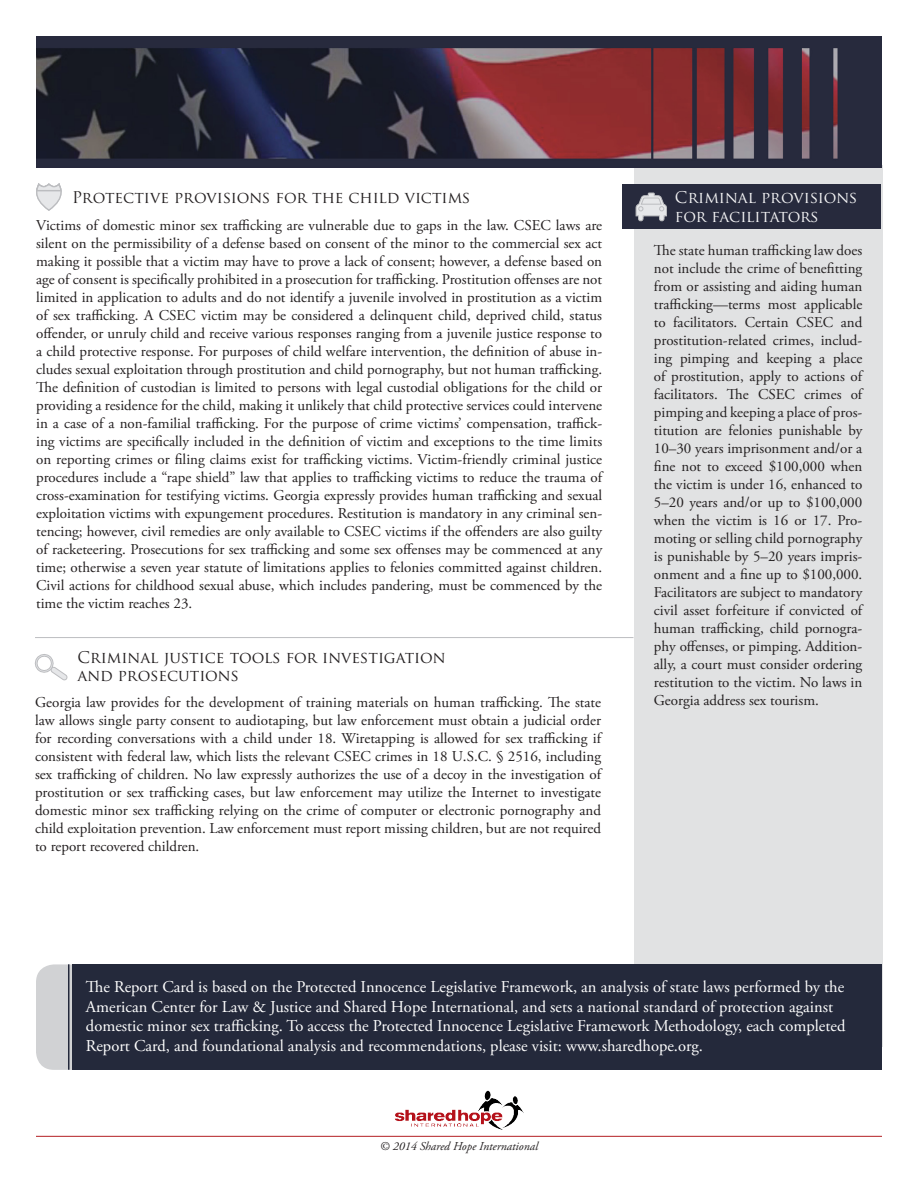
<style>
.page{position:relative;width:918px;height:1188px;background:#fff}
.page>*{position:absolute;margin:0;border:0;box-sizing:border-box;transform-origin:0 0}
.t1{font:16.5px/19.8px "Adobe Garamond Pro";color:#fff}
.t2{font:15.75px "Trajan Pro";color:#231f20}
.t3{font:15.75px/18.9px "Trajan Pro";color:#f5f5f6}
.t4{font:15px/18px "Adobe Garamond Pro";color:#231f20;text-align:justify}
.t5{font:italic 12px "Adobe Garamond Pro";color:#231f20}
</style>
<div class="page">
<div style="left:634px;top:165px;width:248px;height:881px;background:#e1e2e3"></div>
<div style="left:622px;top:185px;width:259px;height:44px;background:#272a3d"></div>
<img style="left:36px;top:36px;width:846px;height:132px">
<hr style="left:35px;top:637px;width:598px;height:1px;background:#bcbdc0">
<svg style="left:34px;top:654px;width:33px;height:27px"></svg>
<svg style="left:36px;top:183px;width:26px;height:28px"></svg>
<svg style="left:635px;top:192px;width:32px;height:30px"></svg>
<hr style="left:36px;top:1136px;width:846px;height:1px;background:#b41f23">
<img style="left:395px;top:1090px;width:129px;height:40px">
<div style="left:36px;top:964px;width:57px;height:106px;background:#d1d2d4;border-radius:18px"></div>
<div style="left:72px;top:964px;width:810px;height:106px;background:#24293b"></div>
<hr style="left:68px;top:964px;width:1px;height:106px;background:#24293b">
<p class="t2" style="left:72px;top:187px;width:400px">Protective provisions for the child victims</p>
<p class="t3" style="left:675px;top:187px;width:184px">Criminal provisions for facilitators</p>
<p class="t4" style="left:36px;top:217px;width:568px">Victims of domestic minor sex trafficking are vulnerable due to gaps in the law. CSEC laws are silent on the permissibility of a defense based on consent of the minor to the commercial sex act making it possible that a victim may have to prove a lack of consent; however, a defense based on age of consent is specifically prohibited in a prosecution for trafficking. Prostitution offenses are not limited in application to adults and do not identify a juvenile involved in prostitution as a victim of sex trafficking. A CSEC victim may be considered a delinquent child, deprived child, status offender, or unruly child and receive various responses ranging from a juvenile justice response to a child protective response. For purposes of child welfare intervention, the definition of abuse in&shy;cludes sexual exploitation through prostitution and child pornography, but not human trafficking.<br>The definition of custodian is limited to persons with legal custodial obligations for the child or providing a residence for the child, making it unlikely that child protective services could intervene in a case of a non-familial trafficking. For the purpose of crime victims’ compensation, traffick&shy;ing victims are specifically included in the definition of victim and exceptions to the time limits on reporting crimes or filing claims exist for trafficking victims. Victim-friendly criminal justice procedures include a “rape shield” law that applies to trafficking victims to reduce the trauma of cross-examination for testifying victims. Georgia expressly provides human trafficking and sexual exploitation victims with expungement procedures. Restitution is mandatory in any criminal sen&shy;tencing; however, civil remedies are only available to CSEC victims if the offenders are also guilty of racketeering. Prosecutions for sex trafficking and some sex offenses may be commenced at any time; otherwise a seven year statute of limitations applies to felonies committed against children.<br>Civil actions for childhood sexual abuse, which includes pandering, must be commenced by the time the victim reaches 23.</p>
<p class="t4" style="left:654px;top:242px;width:210px">The state human trafficking law does not include the crime of benefitting from or assisting and aiding human trafficking—terms most applicable to facilitators. Certain CSEC and prostitution-related crimes, includ&shy;ing pimping and keeping a place of prostitution, apply to actions of facilitators. The CSEC crimes of pimping and keeping a place of pros&shy;titution are felonies punishable by 10–30 years imprisonment and/or a fine not to exceed $100,000 when the victim is under 16, enhanced to 5–20 years and/or up to $100,000 when the victim is 16 or 17. Pro&shy;moting or selling child pornography is punishable by 5–20 years impris&shy;onment and a fine up to $100,000.<br>Facilitators are subject to mandatory civil asset forfeiture if convicted of human trafficking, child pornogra&shy;phy offenses, or pimping. Addition&shy;ally, a court must consider ordering restitution to the victim. No laws in</p>
<p class="t2" style="left:77px;top:647px;width:370px">Criminal justice tools for investigation</p>
<p class="t2" style="left:77px;top:666px;width:163px">and prosecutions</p>
<p class="t4" style="left:35px;top:694px;width:568px">Georgia law provides for the development of training materials on human trafficking. The state</p>
<p class="t4" style="left:654px;top:692px;width:167px">Georgia address sex tourism.</p>
<p class="t4" style="left:35px;top:712px;width:568px">law allows single party consent to audiotaping, but law enforcement must obtain a judicial order for recording conversations with a child under 18. Wiretapping is allowed for sex trafficking if consistent with federal law, which lists the relevant CSEC crimes in 18 U.S.C. § 2516, including sex trafficking of children. No law expressly authorizes the use of a decoy in the investigation of prostitution or sex trafficking cases, but law enforcement may utilize the Internet to investigate domestic minor sex trafficking relying on the crime of computer or electronic pornography and child exploitation prevention. Law enforcement must report missing children, but are not required to report recovered children.</p>
<p class="t1" style="left:86px;top:977px;width:761px">The Report Card is based on the Protected Innocence Legislative Framework, an analysis of state laws performed by the American Center for Law &amp; Justice and Shared Hope International, and sets a national standard of protection against domestic minor sex trafficking. To access the Protected Innocence Legislative Framework Methodology, each completed Report Card, and foundational analysis and recommendations, please visit: www.sharedhope.org.</p>
<p class="t5" style="left:380px;top:1139px;width:160px">© 2014 Shared Hope International</p>
</div>
